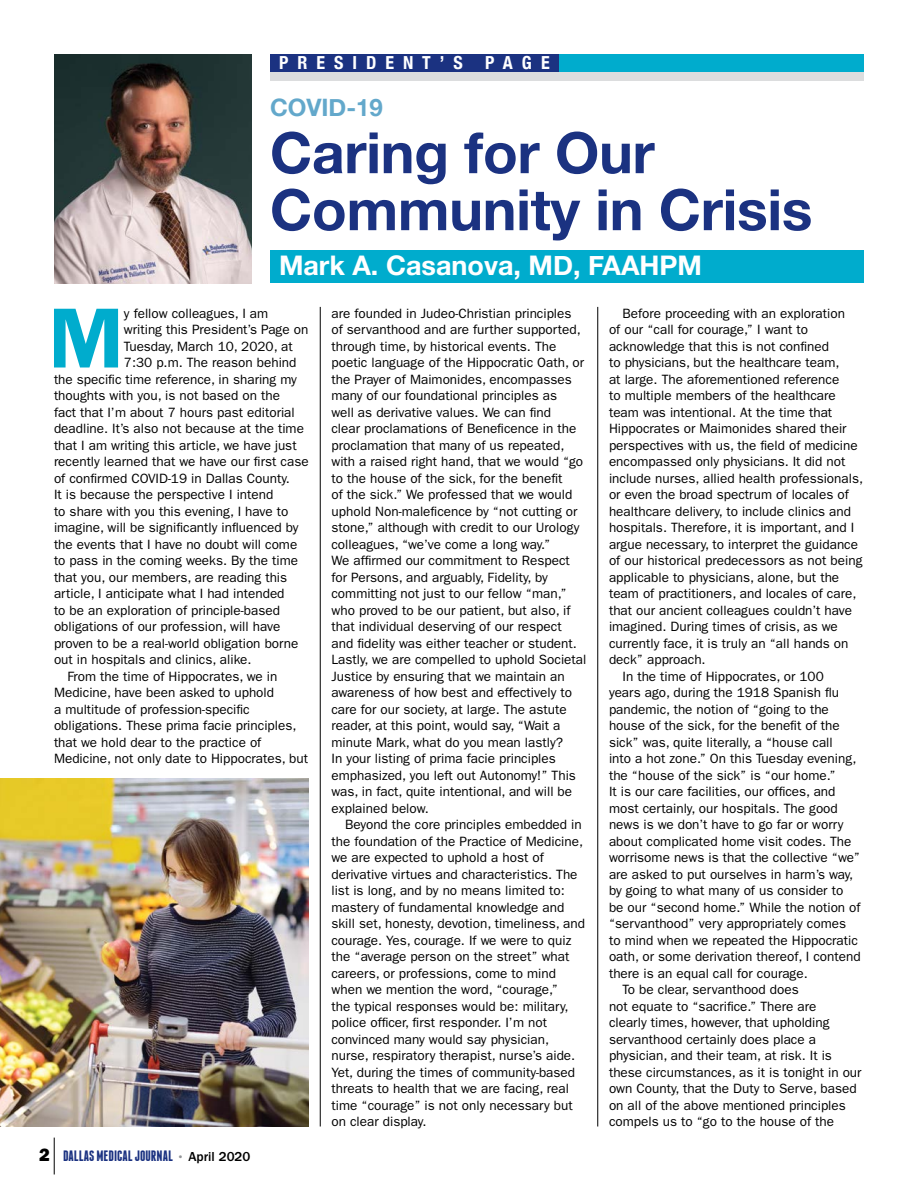
<style>
.page{position:relative;width:918px;height:1188px;background:#fff}
.page>*{position:absolute;margin:0;border:0;box-sizing:border-box;transform-origin:0 0}
.t1{font:600 85.65px "Franklin Gothic";color:#00accd}
.t2{font:700 57px/57px "Helvetica Neue";letter-spacing:-.005em;color:#1b3281}
.t3{font:700 27px "Helvetica Neue";color:#fff}
.t4{font:700 24px "Helvetica Neue";color:#63a8cb}
.t5{font:700 condensed 18px "Helvetica Neue";letter-spacing:.5em;color:#fff}
.t6{font:700 15px "Franchise";color:#1b3281}
.t7{font:13.5px/16.5px "Franklin Gothic";color:#000}
.s1{font-family:"Franklin Gothic";font-weight:800;font-size:18px;color:#000}
.s2{font-family:"Franklin Gothic";font-weight:500;font-size:12.75px;color:#939598}
.s3{font-family:"Franklin Gothic";font-weight:500;font-size:13.5px;color:#000}
</style>
<div class="page">
<hr style="left:54px;top:1138px;width:1px;height:36px;background:#000">
<hr style="left:320px;top:307px;width:1px;height:820px;background:#000">
<hr style="left:597px;top:307px;width:1px;height:820px;background:#000">
<img style="left:54px;top:54px;width:198px;height:229px">
<div style="left:270px;top:250px;width:594px;height:33px;background:#00accd"></div>
<div style="left:559px;top:54px;width:305px;height:18px;background:#00accd"></div>
<div style="left:270px;top:72px;width:594px;height:9px;background:#dcddde"></div>
<div style="left:270px;top:54px;width:289px;height:18px;background:#1b3281"></div>
<img style="left:0;top:779px;width:309px;height:347px">
<h3 class="t5" style="left:279px;top:48px;width:272px">PRESIDENT’S PAGE</h3>
<h3 class="t4" style="left:270px;top:89px;width:114px">COVID-19</h3>
<h2 class="t2" style="left:270px;top:126px;width:544px">Caring for Our<br>Community in Crisis</h2>
<h3 class="t3" style="left:279px;top:245px;width:425px">Mark A. Casanova, MD, FAAHPM</h3>
<h1 class="t1" style="left:49px;top:288px;width:77px">M</h1>
<p class="t7" style="left:124px;top:305px;width:146px">y fellow colleagues, I am</p>
<p class="t7" style="left:124px;top:322px;width:186px">writing this President’s Page on</p>
<p class="t7" style="left:124px;top:338px;width:170px">Tuesday, March 10, 2020, at</p>
<p class="t7" style="left:124px;top:355px;width:174px">7:30 p.m. The reason behind</p>
<p class="t7" style="left:54px;top:371px;width:244px">the specific time reference, in sharing my</p>
<p class="t7" style="left:54px;top:388px;width:228px">thoughts with you, is not based on the</p>
<p class="t7" style="left:54px;top:404px;width:242px">fact that I’m about 7 hours past editorial</p>
<p class="t7" style="left:54px;top:421px;width:252px">deadline. It’s also not because at the time</p>
<p class="t7" style="left:54px;top:437px;width:244px">that I am writing this article, we have just</p>
<p class="t7" style="left:54px;top:454px;width:256px">recently learned that we have our first case</p>
<p class="t7" style="left:54px;top:470px;width:237px">of confirmed COVID-19 in Dallas County.</p>
<p class="t7" style="left:54px;top:487px;width:221px">It is because the perspective I intend</p>
<p class="t7" style="left:54px;top:503px;width:236px">to share with you this evening, I have to</p>
<p class="t7" style="left:54px;top:520px;width:246px">imagine, will be significantly influenced by</p>
<p class="t7" style="left:54px;top:536px;width:245px">the events that I have no doubt will come</p>
<p class="t7" style="left:54px;top:553px;width:246px">to pass in the coming weeks. By the time</p>
<p class="t7" style="left:54px;top:569px;width:235px">that you, our members, are reading this</p>
<p class="t7" style="left:54px;top:586px;width:232px">article, I anticipate what I had intended</p>
<p class="t7" style="left:54px;top:602px;width:227px">to be an exploration of principle-based</p>
<p class="t7" style="left:54px;top:619px;width:228px">obligations of our profession, will have</p>
<p class="t7" style="left:54px;top:635px;width:246px">proven to be a real-world obligation borne</p>
<p class="t7" style="left:54px;top:652px;width:199px">out in hospitals and clinics, alike.</p>
<p class="t7" style="left:68px;top:668px;width:211px">From the time of Hippocrates, we in</p>
<p class="t7" style="left:54px;top:685px;width:222px">Medicine, have been asked to uphold</p>
<p class="t7" style="left:54px;top:701px;width:197px">a multitude of profession-specific</p>
<p class="t7" style="left:54px;top:718px;width:244px">obligations. These prima facie principles,</p>
<p class="t7" style="left:54px;top:734px;width:209px">that we hold dear to the practice of</p>
<p class="t7" style="left:54px;top:751px;width:256px">Medicine, not only date to Hippocrates, but</p>
<p class="t6" style="left:39px;top:1149px;width:213px"><span class="s1">2</span> DALLAS MEDICAL JOURNAL <span class="s2">•</span> <span class="s3">April 2020</span></p>
<p class="t7" style="left:332px;top:305px;width:256px">are founded in Judeo-Christian principles<br>of servanthood and are further supported, through time, by historical events. The poetic language of the Hippocratic Oath, or the Prayer of Maimonides, encompasses many of our foundational principles as<br>well as derivative values. We can find<br>clear proclamations of Beneficence in the proclamation that many of us repeated, with a raised right hand, that we would “go to the house of the sick, for the benefit<br>of the sick.” We professed that we would uphold Non-maleficence by “not cutting or stone,” although with credit to our Urology colleagues, “we’ve come a long way.”<br>We affirmed our commitment to Respect for Persons, and arguably, Fidelity, by committing not just to our fellow “man,” who proved to be our patient, but also, if that individual deserving of our respect and fidelity was either teacher or student.<br>Lastly, we are compelled to uphold Societal Justice by ensuring that we maintain an awareness of how best and effectively to care for our society, at large. The astute reader, at this point, would say, “Wait a minute Mark, what do you mean lastly?<br>In your listing of prima facie principles emphasized, you left out Autonomy!” This was, in fact, quite intentional, and will be explained below.</p>
<p class="t7" style="left:332px;top:817px;width:255px;text-indent:14px">Beyond the core principles embedded in the foundation of the Practice of Medicine, we are expected to uphold a host of derivative virtues and characteristics. The list is long, and by no means limited to: mastery of fundamental knowledge and skill set, honesty, devotion, timeliness, and courage. Yes, courage. If we were to quiz the “average person on the street” what careers, or professions, come to mind when we mention the word, “courage,”<br>the typical responses would be: military, police officer, first responder. I’m not convinced many would say physician, nurse, respiratory therapist, nurse’s aide.<br>Yet, during the times of community-based threats to health that we are facing, real time “courage” is not only necessary but on clear display.</p>
<p class="t7" style="left:623px;top:305px;width:224px">Before proceeding with an exploration</p>
<p class="t7" style="left:609px;top:322px;width:200px">of our “call for courage,” I want to</p>
<p class="t7" style="left:609px;top:338px;width:222px">acknowledge that this is not confined</p>
<p class="t7" style="left:609px;top:355px;width:232px">to physicians, but the healthcare team,</p>
<p class="t7" style="left:609px;top:371px;width:232px">at large. The aforementioned reference</p>
<p class="t7" style="left:609px;top:388px;width:228px">to multiple members of the healthcare</p>
<p class="t7" style="left:609px;top:404px;width:225px">team was intentional. At the time that</p>
<p class="t7" style="left:609px;top:421px;width:239px">Hippocrates or Maimonides shared their</p>
<p class="t7" style="left:609px;top:437px;width:250px">perspectives with us, the field of medicine</p>
<p class="t7" style="left:609px;top:454px;width:238px">encompassed only physicians. It did not</p>
<p class="t7" style="left:609px;top:470px;width:256px">include nurses, allied health professionals,</p>
<p class="t7" style="left:609px;top:487px;width:241px">or even the broad spectrum of locales of</p>
<p class="t7" style="left:609px;top:503px;width:244px">healthcare delivery, to include clinics and</p>
<p class="t7" style="left:609px;top:519px;width:247px">hospitals. Therefore, it is important, and I</p>
<p class="t7" style="left:609px;top:536px;width:251px">argue necessary, to interpret the guidance</p>
<p class="t7" style="left:609px;top:552px;width:255px">of our historical predecessors as not being</p>
<p class="t7" style="left:609px;top:569px;width:232px">applicable to physicians, alone, but the</p>
<p class="t7" style="left:609px;top:585px;width:249px">team of practitioners, and locales of care,</p>
<p class="t7" style="left:609px;top:602px;width:245px">that our ancient colleagues couldn’t have</p>
<p class="t7" style="left:609px;top:618px;width:230px">imagined. During times of crisis, as we</p>
<p class="t7" style="left:609px;top:635px;width:241px">currently face, it is truly an “all hands on</p>
<p class="t7" style="left:609px;top:651px;width:98px">deck” approach.</p>
<p class="t7" style="left:623px;top:668px;width:203px">In the time of Hippocrates, or 100</p>
<p class="t7" style="left:609px;top:684px;width:232px">years ago, during the 1918 Spanish flu</p>
<p class="t7" style="left:609px;top:701px;width:221px">pandemic, the notion of “going to the</p>
<p class="t7" style="left:609px;top:717px;width:232px">house of the sick, for the benefit of the</p>
<p class="t7" style="left:609px;top:734px;width:225px">sick” was, quite literally, a “house call</p>
<p class="t7" style="left:609px;top:750px;width:249px">into a hot zone.” On this Tuesday evening,</p>
<p class="t7" style="left:609px;top:767px;width:228px">the “house of the sick” is “our home.”</p>
<p class="t7" style="left:609px;top:783px;width:228px">It is our care facilities, our offices, and</p>
<p class="t7" style="left:609px;top:800px;width:230px">most certainly, our hospitals. The good</p>
<p class="t7" style="left:609px;top:816px;width:236px">news is we don’t have to go far or worry</p>
<p class="t7" style="left:609px;top:833px;width:244px">about complicated home visit codes. The</p>
<p class="t7" style="left:609px;top:849px;width:253px">worrisome news is that the collective “we”</p>
<p class="t7" style="left:609px;top:866px;width:246px">are asked to put ourselves in harm’s way,</p>
<p class="t7" style="left:609px;top:882px;width:236px">by going to what many of us consider to</p>
<p class="t7" style="left:609px;top:899px;width:253px">be our “second home.” While the notion of</p>
<p class="t7" style="left:609px;top:915px;width:239px">“servanthood” very appropriately comes</p>
<p class="t7" style="left:609px;top:932px;width:250px">to mind when we repeated the Hippocratic</p>
<p class="t7" style="left:609px;top:948px;width:253px">oath, or some derivation thereof, I contend</p>
<p class="t7" style="left:609px;top:965px;width:200px">there is an equal call for courage.</p>
<p class="t7" style="left:623px;top:981px;width:178px">To be clear, servanthood does</p>
<p class="t7" style="left:609px;top:998px;width:209px">not equate to “sacrifice.” There are</p>
<p class="t7" style="left:609px;top:1014px;width:222px">clearly times, however, that upholding</p>
<p class="t7" style="left:609px;top:1031px;width:209px">servanthood certainly does place a</p>
<p class="t7" style="left:609px;top:1047px;width:224px">physician, and their team, at risk. It is</p>
<p class="t7" style="left:609px;top:1064px;width:254px">these circumstances, as it is tonight in our</p>
<p class="t7" style="left:609px;top:1080px;width:249px">own County, that the Duty to Serve, based</p>
<p class="t7" style="left:609px;top:1097px;width:238px">on all of the above mentioned principles</p>
<p class="t7" style="left:609px;top:1113px;width:227px">compels us to “go to the house of the</p>
</div>
